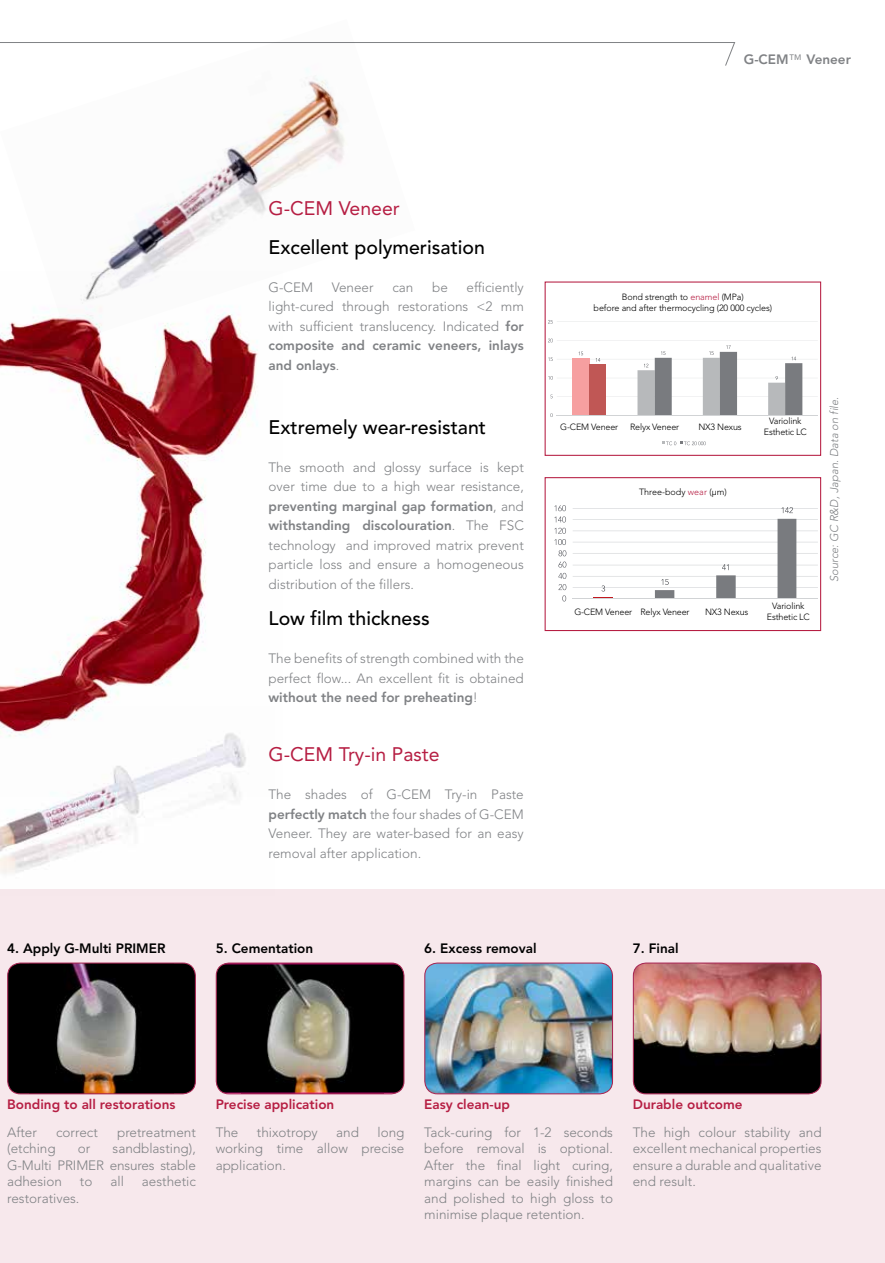
<style>
.page{position:relative;width:885px;height:1263px;background:#fff}
.page>*{position:absolute;margin:0;border:0;box-sizing:border-box;transform-origin:0 0}
.t1{font:500 19.5px "Avenir LT Std";color:#000}
.t2{font:19.5px "Avenir LT Std";color:#b61e43}
.t3{font:300 13.5px/19.5px "Avenir LT Std";color:#808285;text-align:justify}
.t4{font:800 13.5px "Avenir LT Std";color:#b61e43}
.t5{font:800 13.5px "Avenir LT Std";color:#000}
.t6{font:800 13.5px "Avenir LT Std";color:#808285}
.t7{font:italic 300 11.25px "Avenir LT Std";color:#808285}
.t8{font:300 9px/10.8px "Avenir LT Std";letter-spacing:-.02em;color:#000;text-align:center}
.t9{font:300 9px "Avenir LT Std";color:#000}
.s1{font-weight:300}
.s2{font-weight:800}
.s3{color:#b61e43}
</style>
<div class="page">
<div style="left:0;top:889px;width:884px;height:374px;background:#f7e8ec"></div>
<img style="left:0;top:343px;width:258px;height:364px">
<svg style="left:415px;top:42px;width:320px;height:24px"></svg>
<div style="left:8px;top:964px;width:187px;height:130px;background:#000"></div>
<img style="left:30px;top:964px;width:144px;height:128px">
<div style="left:7px;top:962px;width:189px;height:132px;border:1px solid #a82754;border-radius:13px"></div>
<svg style="left:216px;top:964px;width:188px;height:129px;background:#35322c"></svg>
<div style="left:216px;top:962px;width:188px;height:132px;border:1px solid #a82754;border-radius:13px"></div>
<img style="left:425px;top:964px;width:187px;height:130px">
<div style="left:424px;top:962px;width:189px;height:132px;border:1px solid #a82754;border-radius:13px"></div>
<img style="left:634px;top:963px;width:187px;height:131px">
<div style="left:632px;top:962px;width:189px;height:132px;border:1px solid #a82754;border-radius:13px"></div>
<img style="left:0;top:42px;width:415px;height:301px">
<img style="left:0;top:707px;width:246px;height:167px">
<hr style="left:556px;top:322px;width:261px;height:1px;background:#d1d3d5">
<hr style="left:556px;top:340px;width:261px;height:1px;background:#d1d3d5">
<hr style="left:556px;top:359px;width:261px;height:1px;background:#d1d3d5">
<hr style="left:556px;top:378px;width:261px;height:1px;background:#d1d3d5">
<hr style="left:556px;top:396px;width:261px;height:1px;background:#d1d3d5">
<div style="left:572px;top:358px;width:17px;height:57px;background:#f69fa0"></div>
<div style="left:589px;top:365px;width:17px;height:50px;background:#c05755"></div>
<hr style="left:556px;top:415px;width:261px;height:1px;background:#d1d3d5">
<svg style="left:595px;top:358px;width:5px;height:4px"></svg>
<svg style="left:637px;top:345px;width:165px;height:70px"></svg>
<svg style="left:548px;top:357px;width:4px;height:4px"></svg>
<svg style="left:548px;top:320px;width:4px;height:4px"></svg>
<svg style="left:662px;top:441px;width:43px;height:4px"></svg>
<div style="left:544px;top:281px;width:277px;height:175px;border:1px solid #b61e43"></div>
<hr style="left:572px;top:508px;width:245px;height:1px;background:#d1d3d5">
<hr style="left:572px;top:519px;width:245px;height:1px;background:#d1d3d5">
<hr style="left:572px;top:531px;width:245px;height:1px;background:#d1d3d5">
<hr style="left:572px;top:542px;width:245px;height:1px;background:#d1d3d5">
<hr style="left:572px;top:553px;width:245px;height:1px;background:#d1d3d5">
<hr style="left:572px;top:565px;width:245px;height:1px;background:#d1d3d5">
<hr style="left:572px;top:576px;width:245px;height:1px;background:#d1d3d5">
<hr style="left:572px;top:587px;width:245px;height:1px;background:#d1d3d5">
<svg style="left:593px;top:597px;width:20px;height:1px"></svg>
<hr style="left:572px;top:598px;width:245px;height:1px;background:#d1d3d5">
<svg style="left:601px;top:585px;width:4px;height:6px"></svg>
<svg style="left:654px;top:519px;width:142px;height:79px"></svg>
<svg style="left:781px;top:507px;width:11px;height:6px"></svg>
<svg style="left:558px;top:562px;width:8px;height:39px"></svg>
<svg style="left:554px;top:528px;width:12px;height:28px"></svg>
<svg style="left:554px;top:505px;width:12px;height:17px"></svg>
<div style="left:544px;top:477px;width:277px;height:154px;border:1px solid #b61e43"></div>
<p class="t6" style="left:743px;top:51px;width:109px">G-CEM<span class="s1">™</span> Veneer</p>
<h1 class="t2" style="left:268px;top:197px;width:133px">G-CEM Veneer</h1>
<h1 class="t1" style="left:268px;top:236px;width:218px">Excellent polymerisation</h1>
<p class="t3" style="left:268px;top:277px;width:257px;text-indent:198px">efficiently light-cured through restorations &lt;2 mm with sufficient translucency. Indicated <span class="s2">for composite and ceramic veneers, inlays and onlays</span>.</p>
<p class="t3" style="left:268px;top:277px;width:46px">G-CEM</p>
<p class="t3" style="left:332px;top:277px;width:43px">Veneer</p>
<p class="t3" style="left:392px;top:277px;width:23px">can</p>
<p class="t3" style="left:432px;top:277px;width:17px">be</p>
<h1 class="t1" style="left:268px;top:416px;width:219px">Extremely wear-resistant</h1>
<p class="t3" style="left:268px;top:457px;width:257px">The smooth and glossy surface is kept over time due to a high wear resistance, <span class="s2">preventing marginal gap formation</span>, and <span class="s2">withstanding discolouration</span>. The FSC technology and improved matrix prevent particle loss and ensure a homogeneous distribution of the fillers.</p>
<h1 class="t1" style="left:268px;top:607px;width:163px">Low film thickness</h1>
<p class="t3" style="left:268px;top:649px;width:257px">The benefits of strength combined with the perfect flow... An excellent fit is obtained <span class="s2">without the need for preheating</span>!</p>
<h1 class="t2" style="left:268px;top:743px;width:172px">G-CEM Try-in Paste</h1>
<p class="t3" style="left:268px;top:785px;width:257px">The shades of G-CEM Try-in Paste <span class="s2">perfectly match</span> the four shades of G-CEM Veneer. They are water-based for an easy removal after application.</p>
<p class="t8" style="left:593px;top:292px;width:180px">Bond strength to <span class="s3">enamel</span> (MPa)<br>before and after thermocycling (20 000 cycles)</p>
<p class="t8" style="left:560px;top:421px;width:59px">G-CEM Veneer</p>
<p class="t8" style="left:630px;top:421px;width:51px">Relyx Veneer</p>
<p class="t8" style="left:698px;top:421px;width:45px">NX3 Nexus</p>
<p class="t8" style="left:763px;top:416px;width:45px">Variolink<br>Esthetic LC</p>
<p class="t9" style="left:639px;top:487px;width:89px">Three-body <span class="s3">wear</span> (μm)</p>
<p class="t8" style="left:574px;top:606px;width:117px">G-CEM Veneer Relyx Veneer</p>
<p class="t8" style="left:705px;top:606px;width:45px">NX3 Nexus</p>
<p class="t8" style="left:766px;top:601px;width:45px">Variolink<br>Esthetic LC</p>
<p class="t7" style="left:827px;top:582px;width:187px;rotate:-90deg">Source: GC R&amp;D, Japan. Data on file.</p>
<p class="t5" style="left:7px;top:940px;width:160px">4. Apply G-Multi PRIMER</p>
<p class="t5" style="left:216px;top:940px;width:99px">5. Cementation</p>
<p class="t5" style="left:424px;top:940px;width:114px">6. Excess removal</p>
<p class="t5" style="left:632px;top:940px;width:47px">7. Final</p>
<p class="t4" style="left:7px;top:1096px;width:170px">Bonding to all restorations</p>
<p class="t3" style="left:7px;top:1122px;width:31px">After</p>
<p class="t3" style="left:56px;top:1122px;width:43px">correct</p>
<p class="t3" style="left:117px;top:1122px;width:80px">pretreatment</p>
<p class="t3" style="left:7px;top:1139px;width:50px">(etching</p>
<p class="t3" style="left:78px;top:1139px;width:14px">or</p>
<p class="t3" style="left:7px;top:1140px;width:190px;line-height:16.5px;text-indent:105px">sandblasting), G-Multi PRIMER ensures stable adhesion</p>
<p class="t3" style="left:80px;top:1172px;width:14px">to</p>
<p class="t3" style="left:110px;top:1172px;width:15px">all</p>
<p class="t3" style="left:142px;top:1172px;width:55px">aesthetic</p>
<p class="t3" style="left:7px;top:1188px;width:74px">restoratives.</p>
<p class="t4" style="left:216px;top:1096px;width:120px">Precise application</p>
<p class="t3" style="left:216px;top:1122px;width:24px">The</p>
<p class="t3" style="left:257px;top:1122px;width:63px">thixotropy</p>
<p class="t3" style="left:336px;top:1122px;width:24px">and</p>
<p class="t3" style="left:216px;top:1124px;width:190px;line-height:16.5px;text-indent:162px">long working time allow precise application.</p>
<p class="t4" style="left:424px;top:1096px;width:87px">Easy clean-up</p>
<p class="t3" style="left:424px;top:1124px;width:190px;line-height:16.5px">Tack-curing for 1-2 seconds before removal is optional.<br>After the final light curing, margins can be easily finished and polished to high gloss to minimise plaque retention.</p>
<p class="t4" style="left:632px;top:1096px;width:111px">Durable outcome</p>
<p class="t3" style="left:632px;top:1124px;width:190px;line-height:16.5px">The high colour stability and excellent mechanical properties ensure a durable and qualitative end result.</p>
</div>
